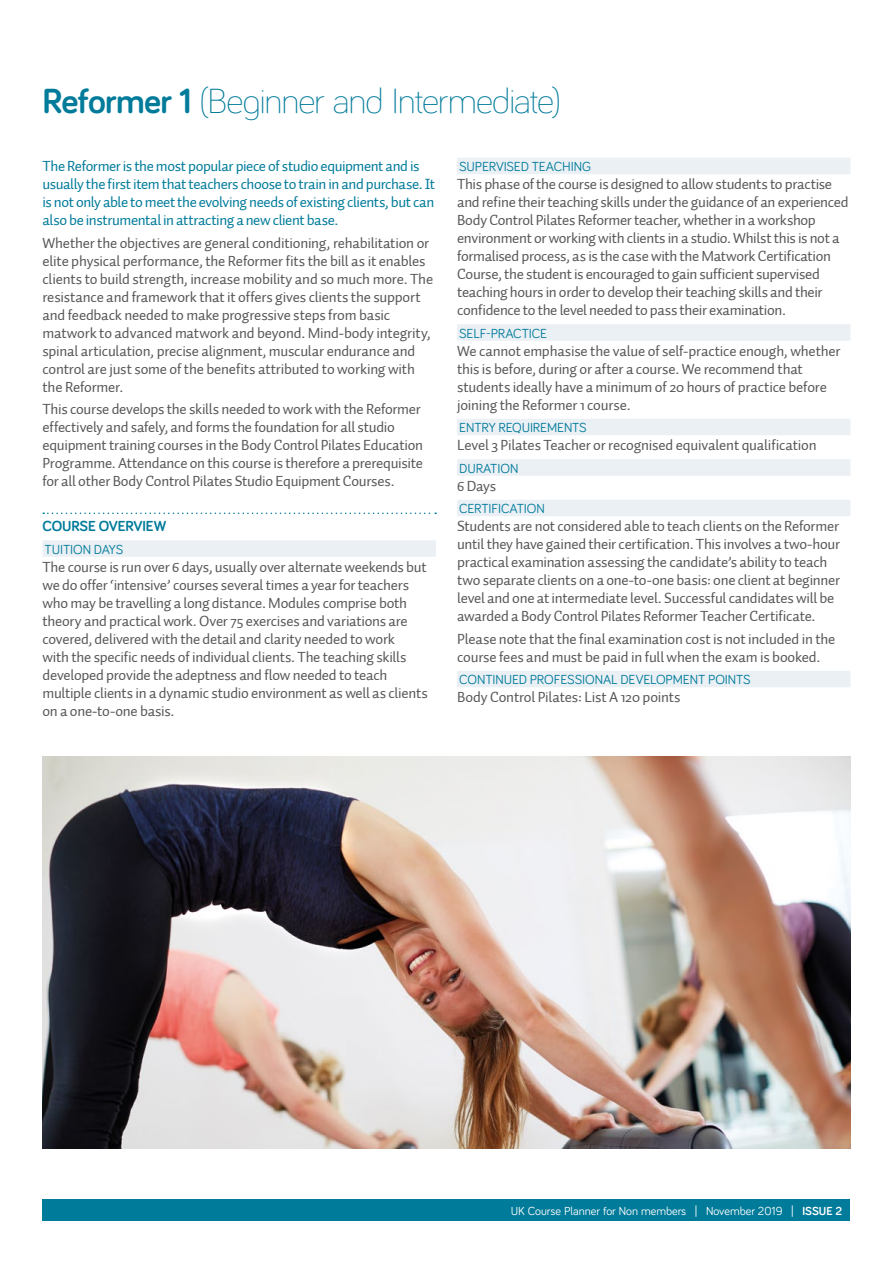
<style>
.page{position:relative;width:893px;height:1263px;background:#fff}
.page>*{position:absolute;margin:0;border:0;box-sizing:border-box;transform-origin:0 0}
.t1{font:300 36px "Bariol";letter-spacing:-.025em;color:#007b9a}
.t2{font:15px/18px "Auto 1";letter-spacing:-.015em;color:#575756}
.t3{font:15px/18px "Auto 1";letter-spacing:-.03em;color:#007b9a}
.t4{font:700 15px "Bariol";letter-spacing:-.015em;color:#007b9a}
.t5{font:13.5px "Bariol";letter-spacing:-.01em;color:#007b9a}
.t6{font:12px "Bariol";color:#fff}
.s1{font-weight:700}
</style>
<div class="page">
<div style="left:43px;top:1199px;width:807px;height:21px;background:#007b9a"></div>
<svg style="left:43px;top:512px;width:393px;height:2px"></svg>
<div style="left:43px;top:540px;width:393px;height:17px;background:#ebf0f5"></div>
<div style="left:457px;top:158px;width:393px;height:16px;background:#ebf0f5"></div>
<div style="left:457px;top:324px;width:393px;height:17px;background:#ebf0f5"></div>
<div style="left:457px;top:419px;width:393px;height:16px;background:#ebf0f5"></div>
<div style="left:457px;top:459px;width:393px;height:17px;background:#ebf0f5"></div>
<div style="left:457px;top:500px;width:393px;height:16px;background:#ebf0f5"></div>
<div style="left:457px;top:671px;width:393px;height:16px;background:#ebf0f5"></div>
<img style="left:43px;top:757px;width:807px;height:391px">
<h1 class="t1" style="left:43px;top:76px;width:521px"><span class="s1">Reformer 1</span> (Beginner and Intermediate)</h1>
<p class="t3" style="left:43px;top:157px;width:394px">The Reformer is the most popular piece of studio equipment and is usually the first item that teachers choose to train in and purchase. It is not only able to meet the evolving needs of existing clients, but can also be instrumental in attracting a new client base.</p>
<p class="t2" style="left:43px;top:234px;width:392px">Whether the objectives are general conditioning, rehabilitation or elite physical performance, the Reformer fits the bill as it enables clients to build strength, increase mobility and so much more. The resistance and framework that it offers gives clients the support and feedback needed to make progressive steps from basic matwork to advanced matwork and beyond. Mind-body integrity, spinal articulation, precise alignment, muscular endurance and control are just some of the benefits attributed to working with the Reformer.</p>
<p class="t2" style="left:43px;top:400px;width:382px">This course develops the skills needed to work with the Reformer effectively and safely, and forms the foundation for all studio equipment training courses in the Body Control Pilates Education Programme. Attendance on this course is therefore a prerequisite for all other Body Control Pilates Studio Equipment Courses.</p>
<p class="t4" style="left:43px;top:516px;width:125px">COURSE OVERVIEW</p>
<p class="t5" style="left:45px;top:540px;width:80px">TUITION DAYS</p>
<p class="t2" style="left:43px;top:558px;width:387px">The course is run over 6 days, usually over alternate weekends but we do offer ‘intensive’ courses several times a year for teachers who may be travelling a long distance. Modules comprise both theory and practical work. Over 75 exercises and variations are covered, delivered with the detail and clarity needed to work<br>with the specific needs of individual clients. The teaching skills developed provide the adeptness and flow needed to teach multiple clients in a dynamic studio environment as well as clients on a one-to-one basis.</p>
<p class="t5" style="left:459px;top:157px;width:133px">SUPERVISED TEACHING</p>
<p class="t2" style="left:457px;top:175px;width:393px">This phase of the course is designed to allow students to practise and refine their teaching skills under the guidance of an experienced Body Control Pilates Reformer teacher, whether in a workshop environment or working with clients in a studio. Whilst this is not a formalised process, as is the case with the Matwork Certification Course, the student is encouraged to gain sufficient supervised teaching hours in order to develop their teaching skills and their confidence to the level needed to pass their examination.</p>
<p class="t5" style="left:459px;top:324px;width:89px">SELF-PRACTICE</p>
<p class="t2" style="left:457px;top:342px;width:385px">We cannot emphasise the value of self-practice enough, whether this is before, during or after a course. We recommend that students ideally have a minimum of 20 hours of practice before joining the Reformer 1 course.</p>
<p class="t5" style="left:459px;top:418px;width:129px">ENTRY REQUIREMENTS</p>
<p class="t2" style="left:457px;top:436px;width:361px">Level 3 Pilates Teacher or recognised equivalent qualification</p>
<p class="t5" style="left:459px;top:459px;width:61px">DURATION</p>
<p class="t2" style="left:457px;top:477px;width:41px">6 Days</p>
<p class="t5" style="left:459px;top:499px;width:87px">CERTIFICATION</p>
<p class="t2" style="left:457px;top:517px;width:384px">Students are not considered able to teach clients on the Reformer until they have gained their certification. This involves a two-hour practical examination assessing the candidate’s ability to teach two separate clients on a one-to-one basis: one client at beginner level and one at intermediate level. Successful candidates will be awarded a Body Control Pilates Reformer Teacher Certificate.</p>
<p class="t2" style="left:457px;top:630px;width:380px">Please note that the final examination cost is not included in the course fees and must be paid in full when the exam is booked.</p>
<p class="t5" style="left:459px;top:670px;width:293px">CONTINUED PROFESSIONAL DEVELOPMENT POINTS</p>
<p class="t2" style="left:457px;top:688px;width:225px">Body Control Pilates: List A 120 points</p>
<p class="t6" style="left:511px;top:1202px;width:333px">UK Course Planner for Non members | November 2019 | <span class="s1">ISSUE 2</span></p>
</div>
